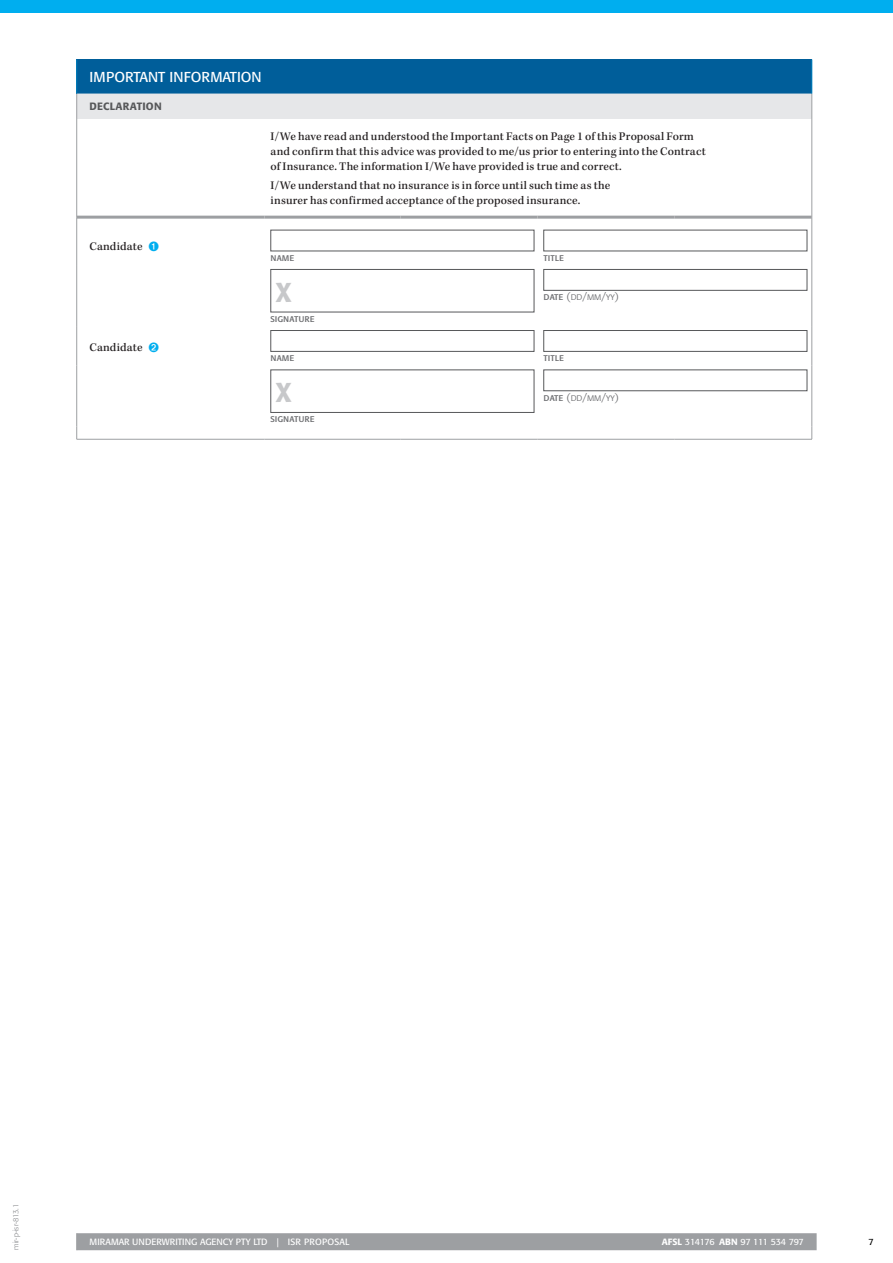
<style>
.page{position:relative;width:893px;height:1263px;background:#fff}
.page>*{position:absolute;margin:0;border:0;box-sizing:border-box;transform-origin:0 0}
.t1{font:500 27px "Formata";color:#c7c8ca}
.t2{font:14.25px "Formata Regular SC";color:#fff}
.t3{font:500 12px/15px "Kepler Std";letter-spacing:.01em;color:#231f20}
.t4{font:10.5px "Formata Regular SC";color:#6c6d70}
.t5{font:10.5px "Formata Light SC";color:#6c6d70}
.t6{font:500 10.5px "Formata";letter-spacing:.02em;color:#57585a}
.t7{font:9px "Formata";color:#fff}
.t8{font:9px "Formata";letter-spacing:-.04em;color:#fff}
.t9{font:9px "Formata";color:#000}
.t10{font:300 7.5px "Formata";color:#808285}
.s1{color:#00aeef}
.s2{font-family:"Formata Regular SC"}
.s3{font-weight:500}
</style>
<div class="page">
<div style="left:0;top:0;width:893px;height:13px;background:#00aeef"></div>
<div style="left:76px;top:1233px;width:741px;height:17px;background:#9d9fa2"></div>
<div style="left:77px;top:60px;width:735px;height:34px;background:#005e9a"></div>
<div style="left:76px;top:94px;width:737px;height:25px;background:#e6e7e9"></div>
<hr style="left:76px;top:217px;width:1px;height:48px;background:#9d9fa2">
<hr style="left:812px;top:217px;width:1px;height:48px;background:#9d9fa2">
<hr style="left:76px;top:265px;width:1px;height:61px;background:#9d9fa2">
<hr style="left:812px;top:265px;width:1px;height:61px;background:#9d9fa2">
<hr style="left:76px;top:326px;width:1px;height:39px;background:#9d9fa2">
<hr style="left:812px;top:326px;width:1px;height:39px;background:#9d9fa2">
<hr style="left:76px;top:365px;width:1px;height:61px;background:#9d9fa2">
<hr style="left:812px;top:365px;width:1px;height:61px;background:#9d9fa2">
<svg style="left:76px;top:426px;width:1px;height:13px"></svg>
<svg style="left:812px;top:426px;width:1px;height:13px"></svg>
<hr style="left:77px;top:439px;width:188px;height:1px;background:#9d9fa2">
<hr style="left:265px;top:439px;width:135px;height:1px;background:#9d9fa2">
<hr style="left:400px;top:439px;width:138px;height:1px;background:#9d9fa2">
<hr style="left:538px;top:439px;width:137px;height:1px;background:#9d9fa2">
<hr style="left:675px;top:439px;width:137px;height:1px;background:#9d9fa2">
<hr style="left:76px;top:60px;width:1px;height:34px;background:#0080be">
<hr style="left:812px;top:60px;width:1px;height:34px;background:#0080be">
<hr style="left:76px;top:119px;width:1px;height:98px;background:#9d9fa2">
<hr style="left:812px;top:119px;width:1px;height:98px;background:#9d9fa2">
<hr style="left:77px;top:216px;width:188px;height:3px;background:#9d9fa2">
<hr style="left:265px;top:216px;width:135px;height:3px;background:#9d9fa2">
<hr style="left:400px;top:216px;width:138px;height:3px;background:#9d9fa2">
<hr style="left:538px;top:216px;width:137px;height:3px;background:#9d9fa2">
<hr style="left:675px;top:216px;width:137px;height:3px;background:#9d9fa2">
<div style="left:271px;top:269px;width:263px;height:43px;border:1px solid #57585a"></div>
<div style="left:544px;top:269px;width:263px;height:21px;background:#fff;border:1px solid #57585a"></div>
<div style="left:271px;top:330px;width:263px;height:22px;background:#fff;border:1px solid #57585a"></div>
<div style="left:544px;top:330px;width:263px;height:22px;background:#fff;border:1px solid #57585a"></div>
<div style="left:271px;top:370px;width:263px;height:43px;border:1px solid #57585a"></div>
<div style="left:544px;top:370px;width:263px;height:21px;background:#fff;border:1px solid #57585a"></div>
<p class="t2" style="left:89px;top:69px;width:174px">IMPORTANT INFORMATION</p>
<p class="t6" style="left:89px;top:100px;width:74px">DECLARATION</p>
<p class="t3" style="left:271px;top:129px;width:437px">I/We have read and understood the Important Facts on Page 1 of this Proposal Form and confirm that this advice was provided to me/us prior to entering into the Contract of Insurance. The information I/We have provided is true and correct.</p>
<p class="t3" style="left:271px;top:179px;width:341px">I/We understand that no insurance is in force until such time as the insurer has confirmed acceptance of the proposed insurance.</p>
<p class="t3" style="left:89px;top:240px;width:71px">Candidate <span class="s1">➊</span></p>
<p class="t3" style="left:89px;top:340px;width:71px">Candidate <span class="s1">➋</span></p>
<p class="t4" style="left:271px;top:251px;width:25px">name</p>
<p class="t4" style="left:544px;top:251px;width:22px">title</p>
<h1 class="t1" style="left:275px;top:276px;width:18px">X</h1>
<p class="t4" style="left:271px;top:312px;width:45px">signature</p>
<p class="t5" style="left:544px;top:290px;width:77px"><span class="s2">date</span> (dd/mm/yy)</p>
<p class="t4" style="left:271px;top:351px;width:25px">name</p>
<p class="t4" style="left:544px;top:351px;width:22px">title</p>
<h1 class="t1" style="left:275px;top:376px;width:18px">X</h1>
<p class="t4" style="left:271px;top:412px;width:45px">signature</p>
<p class="t5" style="left:544px;top:391px;width:77px"><span class="s2">date</span> (dd/mm/yy)</p>
<p class="t10" style="left:11px;top:1250px;width:48px;rotate:-90deg">mir-p-isr-813.1</p>
<p class="t7" style="left:89px;top:1237px;width:262px">MIRAMAR UNDERWRITING AGENCY PTY LTD | ISR PROPOSAL</p>
<p class="t8" style="left:662px;top:1237px;width:143px"><span class="s3">AFSL</span> 314176 <span class="s3">ABN</span> 97 111 534 797</p>
<p class="t9" style="left:868px;top:1237px;width:7px">7</p>
</div>
